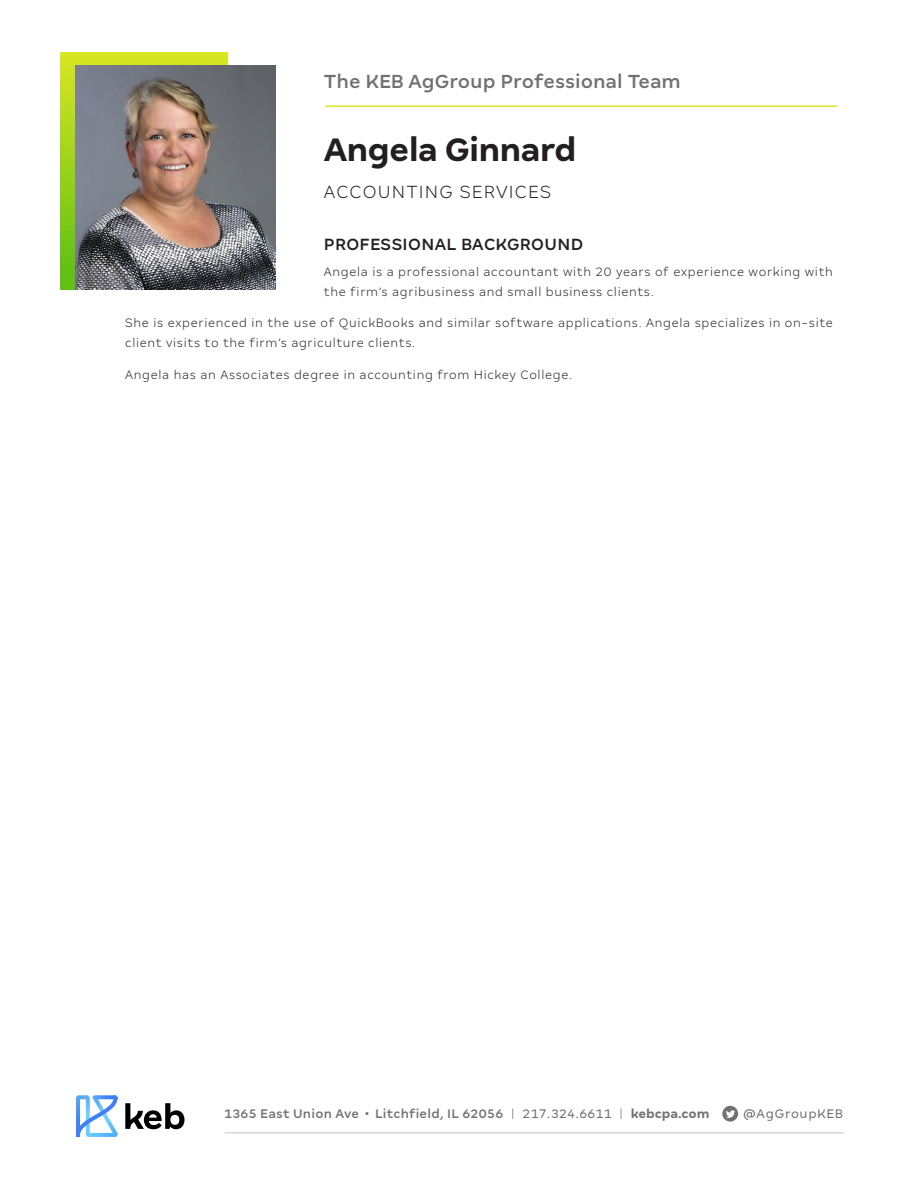
<style>
.page{position:relative;width:918px;height:1188px;background:#fff}
.page>*{position:absolute;margin:0;border:0;box-sizing:border-box;transform-origin:0 0}
.t1{font:700 36px "KE Bsans";letter-spacing:-.025em;color:#231f20}
.t2{font:500 21px "KE Bsans";color:#717171}
.t3{font:300 19.5px "KE Bsans";letter-spacing:.06em;color:#231f20}
.t4{font:500 18px "KE Bsans";letter-spacing:.02em;color:#231f20}
.t5{font:500 13.8px "KE Bsans";letter-spacing:.02em;color:#717171}
.t6{font:13.8px "KE Bsans";letter-spacing:.05em;color:#717171}
.t7{font:300 13.5px/20.2px "KE Bsans";letter-spacing:.05em;color:#231f20}
.s1{font-weight:300}
.s2{font-weight:400}
.s3{font-weight:700}
</style>
<div class="page">
<hr style="left:325px;top:105px;width:512px;height:2px;background:#dae622">
<svg style="left:61px;top:53px;width:167px;height:237px;background:#acd51f"></svg>
<img style="left:75px;top:66px;width:201px;height:224px">
<svg style="left:76px;top:1095px;width:42px;height:42px"></svg>
<svg style="left:125px;top:1103px;width:59px;height:26px"></svg>
<svg style="left:722px;top:1106px;width:16px;height:16px"></svg>
<hr style="left:225px;top:1132px;width:619px;height:1px;background:#c6c6c6">
<p class="t2" style="left:324px;top:69px;width:358px">The KEB AgGroup Professional Team</p>
<p class="t1" style="left:324px;top:128px;width:254px">Angela Ginnard</p>
<p class="t3" style="left:324px;top:181px;width:229px">ACCOUNTING SERVICES</p>
<p class="t4" style="left:324px;top:233px;width:261px">PROFESSIONAL BACKGROUND</p>
<p class="t7" style="left:324px;top:261px;width:511px">Angela is a professional accountant with 20 years of experience working with the firm’s agribusiness and small business clients.</p>
<p class="t7" style="left:125px;top:312px;width:709px">She is experienced in the use of QuickBooks and similar software applications. Angela specializes in on-site client visits to the firm’s agriculture clients.</p>
<p class="t7" style="left:125px;top:364px;width:448px">Angela has an Associates degree in accounting from Hickey College.</p>
<p class="t5" style="left:224px;top:1106px;width:487px">1365 East Union Ave • Litchfield, IL 62056 <span class="s1">|</span> <span class="s2">217.324.6611</span> <span class="s1">|</span> <span class="s3">kebcpa.com</span></p>
<p class="t6" style="left:743px;top:1106px;width:101px">@AgGroupKEB</p>
</div>
